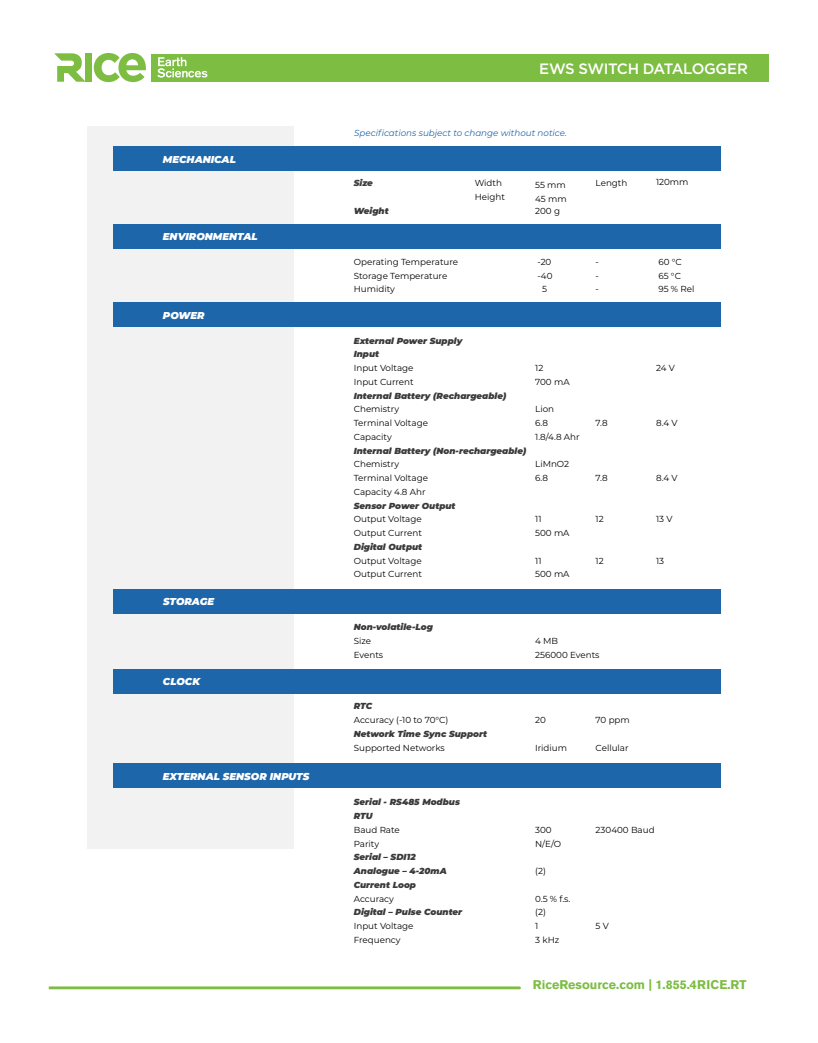
<style>
.page{position:relative;width:818px;height:1043px;background:#fff}
.page>*{position:absolute;margin:0;border:0;box-sizing:border-box;transform-origin:0 0}
.Subhead{font:500 15px "Gotham HTF";letter-spacing:-.035em;color:#fff}
.t1{font:700 12.5px "Akzidenz Grotesk Std";color:#7cbd42}
.t2{font:italic 900 10px "Montserrat";color:#fff}
.t3{font:8.75px/13.8px "Montserrat";color:#000}
.t4{font:italic 900 8.75px/13.8px "Montserrat";color:#3a3a3a}
.t5{font:italic 8.75px "Montserrat";color:#1e66aa}
.t6{font:italic 900 8.75px "Montserrat";color:#3f3f3f}
.s1{font-style:inherit}
.s2{font-weight:400;font-style:normal;color:#000}
.s3{font-weight:900;font-style:italic;color:#3a3a3a}
</style>
<div class="page">
<div style="left:151px;top:54px;width:618px;height:28px;background:#7cbd42"></div>
<svg style="left:94px;top:53px;width:52px;height:29px"></svg>
<div style="left:85px;top:54px;width:7px;height:28px;background:#7cbd42"></div>
<svg style="left:54px;top:53px;width:32px;height:29px"></svg>
<svg style="left:49px;top:986px;width:472px;height:3px"></svg>
<svg style="left:157px;top:57px;width:50px;height:21px"></svg>
<div style="left:87px;top:126px;width:206px;height:722px;background:#f3f2f2"></div>
<div style="left:113px;top:147px;width:607px;height:24px;background:#1e66aa"></div>
<div style="left:113px;top:224px;width:607px;height:24px;background:#1e66aa"></div>
<div style="left:113px;top:302px;width:607px;height:24px;background:#1e66aa"></div>
<div style="left:113px;top:589px;width:607px;height:24px;background:#1e66aa"></div>
<div style="left:113px;top:669px;width:607px;height:24px;background:#1e66aa"></div>
<div style="left:113px;top:764px;width:607px;height:24px;background:#1e66aa"></div>
<p class="t2" style="left:163px;top:151px;width:74px">MECHANICAL</p>
<p class="t2" style="left:163px;top:229px;width:96px">ENVIRONMENTAL</p>
<p class="t2" style="left:163px;top:308px;width:43px">POWER</p>
<p class="t2" style="left:163px;top:594px;width:53px">STORAGE</p>
<p class="t2" style="left:163px;top:673px;width:39px">CLOCK</p>
<p class="t2" style="left:163px;top:769px;width:148px">EXTERNAL SENSOR INPUTS</p>
<p class="Subhead" style="left:539px;top:60px;width:210px">EWS SWITCH DATALOGGER</p>
<p class="t5" style="left:354px;top:127px;width:214px">Specifications subject to change without notice.</p>
<p class="t6" style="left:354px;top:177px;width:21px">Size</p>
<p class="t3" style="left:474px;top:176px;width:29px">Width</p>
<p class="t3" style="left:535px;top:178px;width:32px">5<span class="s1">5</span> mm</p>
<p class="t3" style="left:595px;top:176px;width:33px">Length</p>
<p class="t3" style="left:656px;top:175px;width:34px">1<span class="s1">20</span>mm</p>
<p class="t3" style="left:474px;top:190px;width:32px">Height</p>
<p class="t3" style="left:535px;top:191px;width:33px">4<span class="s1">5</span> mm</p>
<p class="t4" style="left:354px;top:203px;width:36px">Weight</p>
<p class="t3" style="left:535px;top:204px;width:26px">200 g</p>
<p class="t3" style="left:354px;top:255px;width:106px">Operating Temperature</p>
<p class="t3" style="left:537px;top:255px;width:15px">-20</p>
<p class="t3" style="left:595px;top:255px;width:5px">-</p>
<p class="t3" style="left:658px;top:255px;width:25px">60 °C</p>
<p class="t3" style="left:354px;top:268px;width:95px">Storage Temperature</p>
<p class="t3" style="left:537px;top:268px;width:16px">-40</p>
<p class="t3" style="left:595px;top:268px;width:5px">-</p>
<p class="t3" style="left:658px;top:268px;width:24px">65 °C</p>
<p class="t3" style="left:354px;top:282px;width:43px">Humidity</p>
<p class="t3" style="left:542px;top:282px;width:6px">5</p>
<p class="t3" style="left:595px;top:282px;width:5px">-</p>
<p class="t3" style="left:658px;top:282px;width:38px">95 % Rel</p>
<p class="t4" style="left:354px;top:333px;width:111px">External Power Supply<br>Input<br><span class="s2">Input Voltage</span></p>
<p class="t3" style="left:535px;top:361px;width:10px">12</p>
<p class="t3" style="left:656px;top:361px;width:20px">24 V</p>
<p class="t3" style="left:354px;top:374px;width:61px">Input Current</p>
<p class="t3" style="left:535px;top:374px;width:36px">700 mA</p>
<p class="t4" style="left:354px;top:388px;width:155px">Internal Battery (Rechargeable)<br><span class="s2">Chemistry</span></p>
<p class="t3" style="left:535px;top:402px;width:20px">Lion</p>
<p class="t3" style="left:354px;top:416px;width:76px">Terminal Voltage</p>
<p class="t3" style="left:535px;top:416px;width:14px">6.8</p>
<p class="t3" style="left:595px;top:416px;width:14px">7.8</p>
<p class="t3" style="left:656px;top:416px;width:23px">8.4 V</p>
<p class="t3" style="left:354px;top:429px;width:39px">Capacity</p>
<p class="t3" style="left:535px;top:429px;width:46px">1.8/4.8 Ahr</p>
<p class="t4" style="left:354px;top:443px;width:175px">Internal Battery (Non-rechargeable)<br><span class="s2">Chemistry</span></p>
<p class="t3" style="left:535px;top:457px;width:36px">LiMnO2</p>
<p class="t3" style="left:354px;top:471px;width:76px">Terminal Voltage</p>
<p class="t3" style="left:535px;top:471px;width:14px">6.8</p>
<p class="t3" style="left:595px;top:471px;width:14px">7.8</p>
<p class="t3" style="left:656px;top:471px;width:23px">8.4 V</p>
<p class="t3" style="left:354px;top:484px;width:103px">Capacity 4.8 Ahr<br><span class="s3">Sensor Power Output<br></span>Output Voltage</p>
<p class="t3" style="left:535px;top:512px;width:8px">11</p>
<p class="t3" style="left:595px;top:512px;width:10px">12</p>
<p class="t3" style="left:656px;top:512px;width:18px">13 V</p>
<p class="t3" style="left:354px;top:526px;width:70px">Output Current</p>
<p class="t3" style="left:535px;top:526px;width:36px">500 mA</p>
<p class="t4" style="left:354px;top:539px;width:70px">Digital Output<br><span class="s2">Output Voltage</span></p>
<p class="t3" style="left:535px;top:553px;width:8px">11</p>
<p class="t3" style="left:595px;top:553px;width:10px">12</p>
<p class="t3" style="left:656px;top:553px;width:10px">13</p>
<p class="t3" style="left:354px;top:567px;width:70px">Output Current</p>
<p class="t3" style="left:535px;top:567px;width:36px">500 mA</p>
<p class="t4" style="left:354px;top:619px;width:81px">Non-volatile-Log<br><span class="s2">Size</span></p>
<p class="t3" style="left:535px;top:633px;width:25px">4 MB</p>
<p class="t3" style="left:354px;top:647px;width:31px">Events</p>
<p class="t3" style="left:535px;top:647px;width:66px">256000 Events</p>
<p class="t3" style="left:354px;top:699px;width:96px"><span class="s3">RTC<br></span>Accuracy (-10 to 70°C)</p>
<p class="t4" style="left:354px;top:726px;width:135px">Network Time Sync Support<br><span class="s2">Supported Networks</span></p>
<p class="t4" style="left:354px;top:794px;width:108px">Serial - RS485 Modbus<br>RTU<br><span class="s2">Baud Rate</span></p>
<p class="t3" style="left:535px;top:713px;width:12px">20</p>
<p class="t3" style="left:595px;top:713px;width:36px">70 ppm</p>
<p class="t3" style="left:535px;top:740px;width:33px">Iridium</p>
<p class="t3" style="left:595px;top:740px;width:34px">Cellular</p>
<p class="t3" style="left:535px;top:822px;width:18px">300</p>
<p class="t3" style="left:595px;top:822px;width:60px">230400 Baud</p>
<p class="t3" style="left:354px;top:836px;width:27px">Parity</p>
<p class="t3" style="left:535px;top:836px;width:27px">N/E/O</p>
<p class="t4" style="left:354px;top:849px;width:94px">Serial – SDI12<br>Analogue – 4-20mA</p>
<p class="t3" style="left:535px;top:863px;width:12px">(2)</p>
<p class="t4" style="left:354px;top:877px;width:64px">Current Loop<br><span class="s2">Accuracy</span></p>
<p class="t3" style="left:535px;top:891px;width:37px">0.5 % f.s.</p>
<p class="t4" style="left:354px;top:904px;width:110px">Digital – Pulse Counter</p>
<p class="t3" style="left:535px;top:905px;width:12px">(2)</p>
<p class="t3" style="left:354px;top:918px;width:61px">Input Voltage</p>
<p class="t3" style="left:535px;top:918px;width:5px">1</p>
<p class="t3" style="left:595px;top:918px;width:15px">5 V</p>
<p class="t3" style="left:354px;top:932px;width:48px">Frequency</p>
<p class="t3" style="left:535px;top:932px;width:26px">3 kHz</p>
<h2 class="t1" style="left:533px;top:977px;width:215px">RiceResource.com | 1.855.4RICE.RT</h2>
</div>
